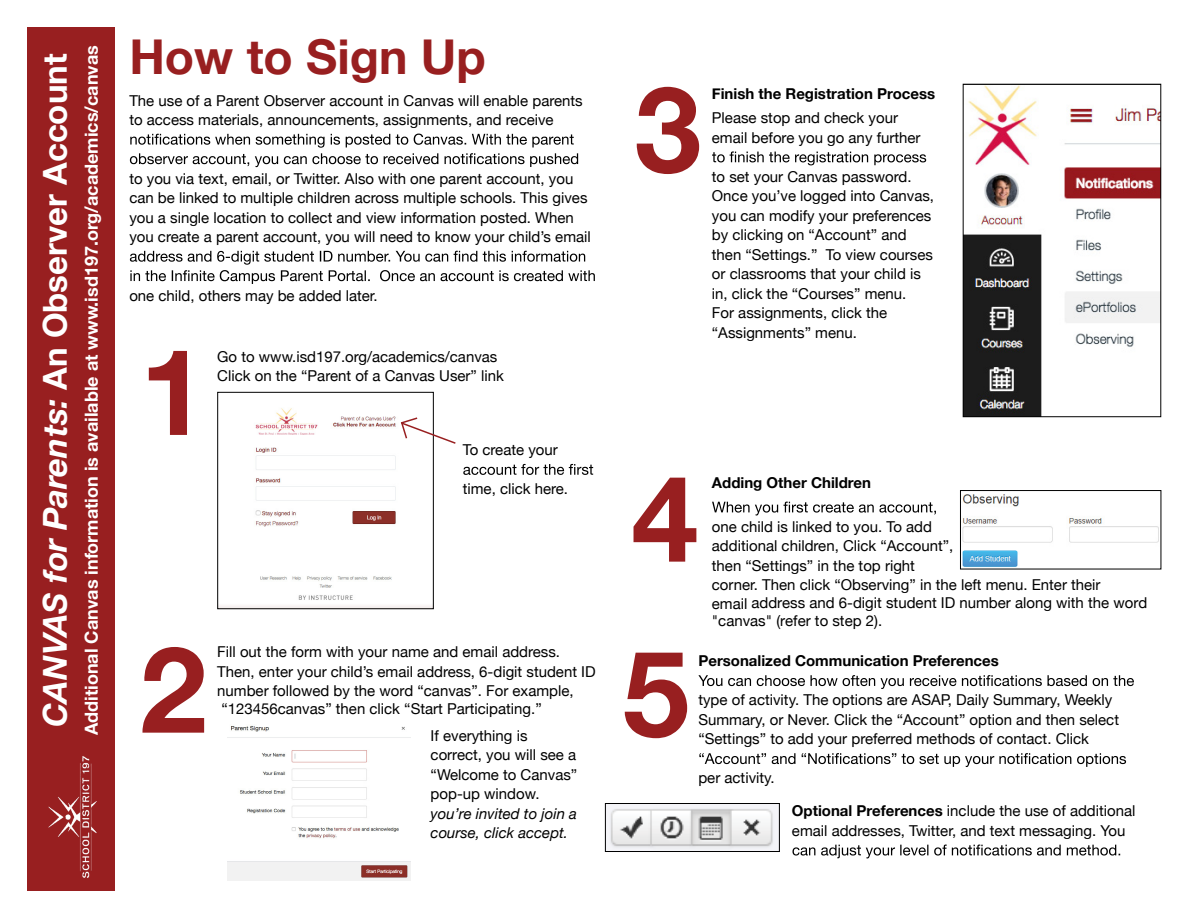
<style>
.page{position:relative;width:1188px;height:918px;background:#fff}
.page>*{position:absolute;margin:0;border:0;box-sizing:border-box;transform-origin:0 0}
.t1{font:700 120px "Helvetica Neue";color:#981f20}
.t2{font:700 48px "Helvetica Neue";color:#981f20}
.t3{font:italic 700 33px "Helvetica Neue";letter-spacing:-.005em;color:#fff}
.t4{font:700 18px "Helvetica Neue";color:#fff}
.t5{font:15px/19.5px "Helvetica Neue";color:#000}
.t6{font:700 15px "Helvetica Neue";color:#000}
.t7{font:italic 15px/19.5px "Helvetica Neue";color:#000}
.s1{font-style:normal}
.s2{font-weight:700}
</style>
<div class="page">
<div style="left:27px;top:27px;width:88px;height:864px;background:#981f20"></div>
<svg style="left:130px;top:134px;width:448px;height:33px"></svg>
<svg style="left:130px;top:251px;width:465px;height:33px"></svg>
<svg style="left:712px;top:151px;width:214px;height:14px"></svg>
<svg style="left:712px;top:502px;width:224px;height:14px"></svg>
<img style="left:962px;top:494px;width:197px;height:73px">
<div style="left:960px;top:490px;width:201px;height:79px;border:1px solid #000"></div>
<svg style="left:698px;top:675px;width:436px;height:14px"></svg>
<svg style="left:699px;top:753px;width:427px;height:14px"></svg>
<svg style="left:792px;top:845px;width:328px;height:13px"></svg>
<img style="left:607px;top:805px;width:171px;height:45px">
<div style="left:605px;top:803px;width:175px;height:49px;border:1px solid #000"></div>
<img style="left:227px;top:726px;width:184px;height:154px">
<svg style="left:463px;top:464px;width:130px;height:11px"></svg>
<img style="left:219px;top:408px;width:213px;height:199px">
<div style="left:217px;top:392px;width:217px;height:217px;border:1px solid #000"></div>
<svg style="left:399px;top:416px;width:57px;height:29px"></svg>
<img style="left:965px;top:86px;width:194px;height:329px">
<div style="left:963px;top:84px;width:198px;height:333px;border:1px solid #000"></div>
<img style="left:48px;top:756px;width:49px;height:122px">
<h3 class="t3" style="left:29px;top:727px;width:675px;rotate:-90deg">CANVAS for Parents: <span class="s1">An Observer Account</span></h3>
<p class="t4" style="left:77px;top:735px;width:691px;rotate:-90deg">Additional Canvas information is available at www.isd197.org/academics/canvas</p>
<h2 class="t2" style="left:129px;top:19px;width:358px">How to Sign Up</h2>
<p class="t5" style="left:129px;top:91px;width:455px">The use of a Parent Observer account in Canvas will enable parents to access materials, announcements, assignments, and receive</p>
<p class="t5" style="left:129px;top:169px;width:463px">to you via text, email, or Twitter. Also with one parent account, you can be linked to multiple children across multiple schools. This gives you a single location to collect and view information posted. When you create a parent account, you will need to know your child’s email</p>
<p class="t5" style="left:129px;top:286px;width:250px">one child, others may be added later.</p>
<h1 class="t1" style="left:140px;top:298px;width:68px">1</h1>
<p class="t5" style="left:217px;top:347px;width:288px">Go to www.isd197.org/academics/canvas<br>Click on the “Parent of a Canvas User” link</p>
<p class="t5" style="left:463px;top:441px;width:97px">To create your</p>
<p class="t5" style="left:463px;top:480px;width:107px">time, click here.</p>
<h1 class="t1" style="left:140px;top:596px;width:68px">2</h1>
<p class="t5" style="left:217px;top:643px;width:380px">Fill out the form with your name and email address.<br>Then, enter your child’s email address, 6-digit student ID number followed by the word “canvas”. For example,</p>
<p class="t5" style="left:431px;top:697px;width:113px;line-height:26.4px;text-indent:-209px">“123456canvas” then click “Start Participating.”<br>If everything is</p>
<p class="t5" style="left:431px;top:746px;width:148px;text-align:justify">correct, you will see a “Welcome to Canvas” pop-up window.</p>
<p class="t7" style="left:431px;top:804px;width:148px">you’re invited to join a course, click accept.</p>
<h1 class="t1" style="left:635px;top:36px;width:68px">3</h1>
<p class="t6" style="left:712px;top:82px;width:225px">Finish the Registration Process</p>
<p class="t5" style="left:712px;top:109px;width:210px">Please stop and check your email before you go any further</p>
<p class="t5" style="left:712px;top:168px;width:224px">to set your Canvas password.<br>Once you’ve logged into Canvas, you can modify your preferences by clicking on “Account” and then “Settings.” To view courses or classrooms that your child is in, click the “Courses” menu.<br>For assignments, click the “Assignments” menu.</p>
<h1 class="t1" style="left:632px;top:425px;width:68px">4</h1>
<p class="t6" style="left:712px;top:471px;width:161px">Adding Other Children</p>
<p class="t5" style="left:712px;top:518px;width:390px">one child is linked to you. To add<br>additional children, Click “Account”,<br>then “Settings” in the top right<br>corner. Then click “Observing” in the left menu. Enter their</p>
<p class="t5" style="left:712px;top:595px;width:437px;line-height:18px">email address and 6-digit student ID number along with the word "canvas" (refer to step 2).</p>
<h1 class="t1" style="left:623px;top:600px;width:68px">5</h1>
<p class="t6" style="left:698px;top:649px;width:302px">Personalized Communication Preferences</p>
<p class="t5" style="left:698px;top:691px;width:422px">type of activity. The options are ASAP, Daily Summary, Weekly<br>Summary, or Never. Click the “Account” option and then select “Settings” to add your preferred methods of contact. Click</p>
<p class="t5" style="left:698px;top:769px;width:78px">per activity.</p>
<p class="t5" style="left:792px;top:802px;width:345px"><span class="s2">Optional Preferences</span> include the use of additional email addresses, Twitter, and text messaging. You</p>
</div>
